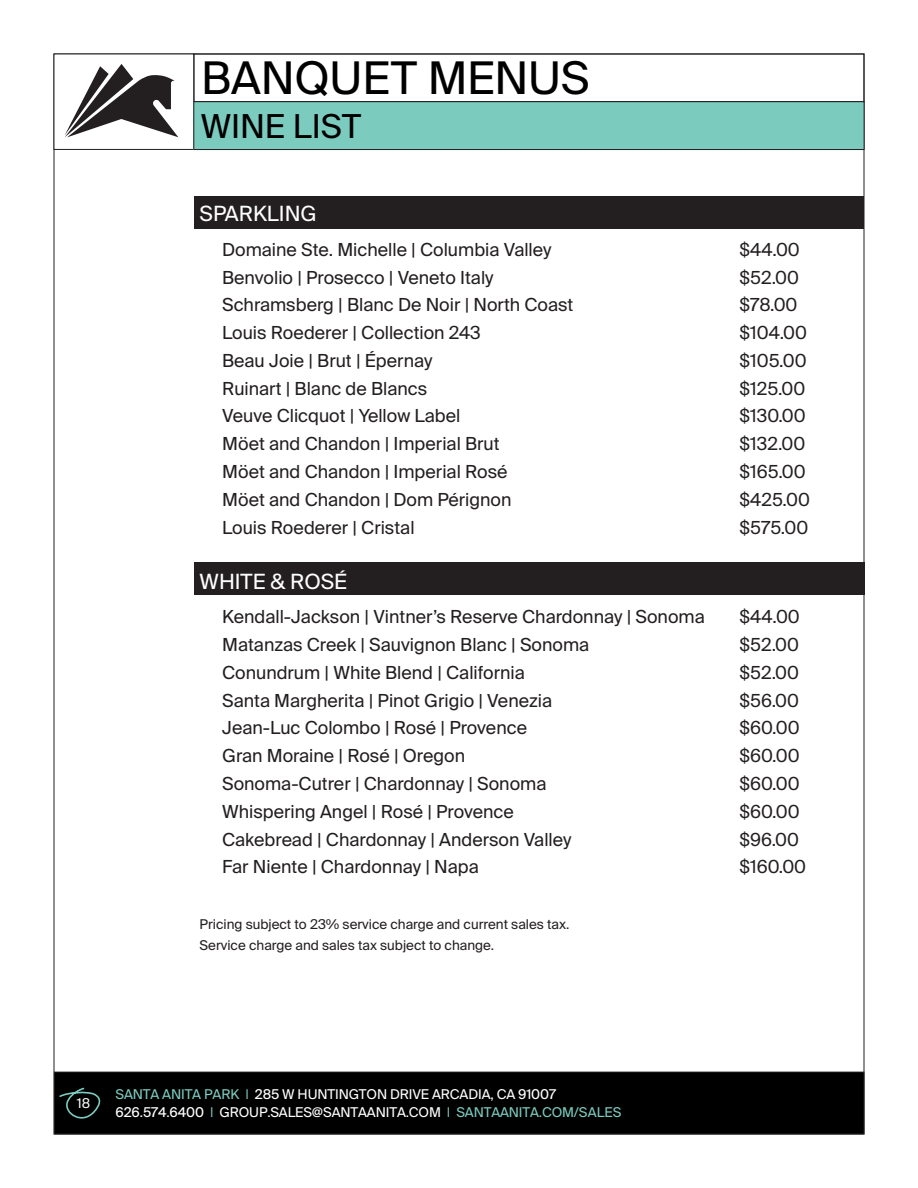
<style>
.page{position:relative;width:918px;height:1188px;background:#fff}
.page>*{position:absolute;margin:0;border:0;box-sizing:border-box;transform-origin:0 0}
.t1{font:45px "Suisse Intl";letter-spacing:-.005em;color:#000}
.t2{font:33px "Suisse Intl";letter-spacing:-.005em;color:#000}
.t3{font:21px "Suisse Intl";color:#fff}
.t4{font:18px "Suisse Intl";color:#231f20}
.t5{font:13.5px/18px "Suisse Intl";letter-spacing:-.01em;color:#fff}
.t6{font:13.5px/21px "Suisse Intl";color:#231f20}
.s1{color:#7bcbbf}
</style>
<div class="page">
<div style="left:54px;top:54px;width:140px;height:96px;border:1px solid #231f20"></div>
<svg style="left:65px;top:64px;width:113px;height:73px"></svg>
<div style="left:54px;top:1072px;width:810px;height:62px;background:#000"></div>
<div style="left:54px;top:1072px;width:810px;height:62px;border:1px solid #231f20"></div>
<svg style="left:59px;top:1087px;width:42px;height:32px"></svg>
<div style="left:194px;top:102px;width:670px;height:48px;background:#7bcbbf"></div>
<div style="left:193px;top:101px;width:671px;height:49px;border:1px solid #231f20"></div>
<div style="left:194px;top:563px;width:670px;height:32px;background:#231f20"></div>
<div style="left:194px;top:197px;width:670px;height:32px;background:#231f20"></div>
<h1 class="t1" style="left:201px;top:52px;width:390px">BANQUET MENUS</h1>
<h2 class="t2" style="left:201px;top:107px;width:162px">WINE LIST</h2>
<p class="t3" style="left:200px;top:202px;width:119px">SPARKLING</p>
<p class="t4" style="left:222px;top:239px;width:331px">Domaine Ste. Michelle | Columbia Valley</p>
<p class="t4" style="left:740px;top:239px;width:62px">$44.00</p>
<p class="t4" style="left:222px;top:267px;width:273px">Benvolio | Prosecco | Veneto Italy</p>
<p class="t4" style="left:740px;top:267px;width:61px">$52.00</p>
<p class="t4" style="left:222px;top:295px;width:353px">Schramsberg | Blanc De Noir | North Coast</p>
<p class="t4" style="left:740px;top:295px;width:59px">$78.00</p>
<p class="t4" style="left:222px;top:322px;width:260px">Louis Roederer | Collection 243</p>
<p class="t4" style="left:740px;top:322px;width:69px">$104.00</p>
<p class="t4" style="left:222px;top:350px;width:212px">Beau Joie | Brut | Épernay</p>
<p class="t4" style="left:740px;top:350px;width:68px">$105.00</p>
<p class="t4" style="left:222px;top:378px;width:207px">Ruinart | Blanc de Blancs</p>
<p class="t4" style="left:740px;top:378px;width:67px">$125.00</p>
<p class="t4" style="left:222px;top:406px;width:240px">Veuve Clicquot | Yellow Label</p>
<p class="t4" style="left:740px;top:406px;width:68px">$130.00</p>
<p class="t4" style="left:222px;top:433px;width:279px">Möet and Chandon | Imperial Brut</p>
<p class="t4" style="left:740px;top:433px;width:67px">$132.00</p>
<p class="t4" style="left:222px;top:461px;width:287px">Möet and Chandon | Imperial Rosé</p>
<p class="t4" style="left:740px;top:461px;width:68px">$165.00</p>
<p class="t4" style="left:222px;top:489px;width:291px">Möet and Chandon | Dom Pérignon</p>
<p class="t4" style="left:740px;top:489px;width:72px">$425.00</p>
<p class="t4" style="left:222px;top:517px;width:194px">Louis Roederer | Cristal</p>
<p class="t4" style="left:740px;top:517px;width:70px">$575.00</p>
<p class="t3" style="left:200px;top:569px;width:149px">WHITE &amp; ROSÉ</p>
<p class="t4" style="left:222px;top:607px;width:484px">Kendall-Jackson | Vintner’s Reserve Chardonnay | Sonoma</p>
<p class="t4" style="left:740px;top:607px;width:62px">$44.00</p>
<p class="t4" style="left:222px;top:634px;width:369px">Matanzas Creek | Sauvignon Blanc | Sonoma</p>
<p class="t4" style="left:740px;top:634px;width:61px">$52.00</p>
<p class="t4" style="left:222px;top:662px;width:304px">Conundrum | White Blend | California</p>
<p class="t4" style="left:740px;top:662px;width:61px">$52.00</p>
<p class="t4" style="left:222px;top:690px;width:331px">Santa Margherita | Pinot Grigio | Venezia</p>
<p class="t4" style="left:740px;top:690px;width:61px">$56.00</p>
<p class="t4" style="left:222px;top:718px;width:306px">Jean-Luc Colombo | Rosé | Provence</p>
<p class="t4" style="left:740px;top:718px;width:61px">$60.00</p>
<p class="t4" style="left:222px;top:745px;width:245px">Gran Moraine | Rosé | Oregon</p>
<p class="t4" style="left:740px;top:745px;width:61px">$60.00</p>
<p class="t4" style="left:222px;top:773px;width:326px">Sonoma-Cutrer | Chardonnay | Sonoma</p>
<p class="t4" style="left:740px;top:773px;width:61px">$60.00</p>
<p class="t4" style="left:222px;top:801px;width:293px">Whispering Angel | Rosé | Provence</p>
<p class="t4" style="left:740px;top:801px;width:61px">$60.00</p>
<p class="t4" style="left:222px;top:829px;width:351px">Cakebread | Chardonnay | Anderson Valley</p>
<p class="t4" style="left:740px;top:829px;width:61px">$96.00</p>
<p class="t4" style="left:222px;top:856px;width:258px">Far Niente | Chardonnay | Napa</p>
<p class="t4" style="left:740px;top:856px;width:68px">$160.00</p>
<p class="t6" style="left:200px;top:914px;width:371px">Pricing subject to 23% service charge and current sales tax.<br>Service charge and sales tax subject to change.</p>
<p class="t5" style="left:77px;top:1095px;width:15px">18</p>
<p class="t5" style="left:116px;top:1085px;width:508px"><span class="s1">SANTA ANITA PARK |</span> 285 W HUNTINGTON DRIVE ARCADIA, CA 91007<br>626.574.6400 <span class="s1">|</span> GROUP.SALES@SANTAANITA.COM <span class="s1">| SANTAANITA.COM/SALES</span></p>
</div>
